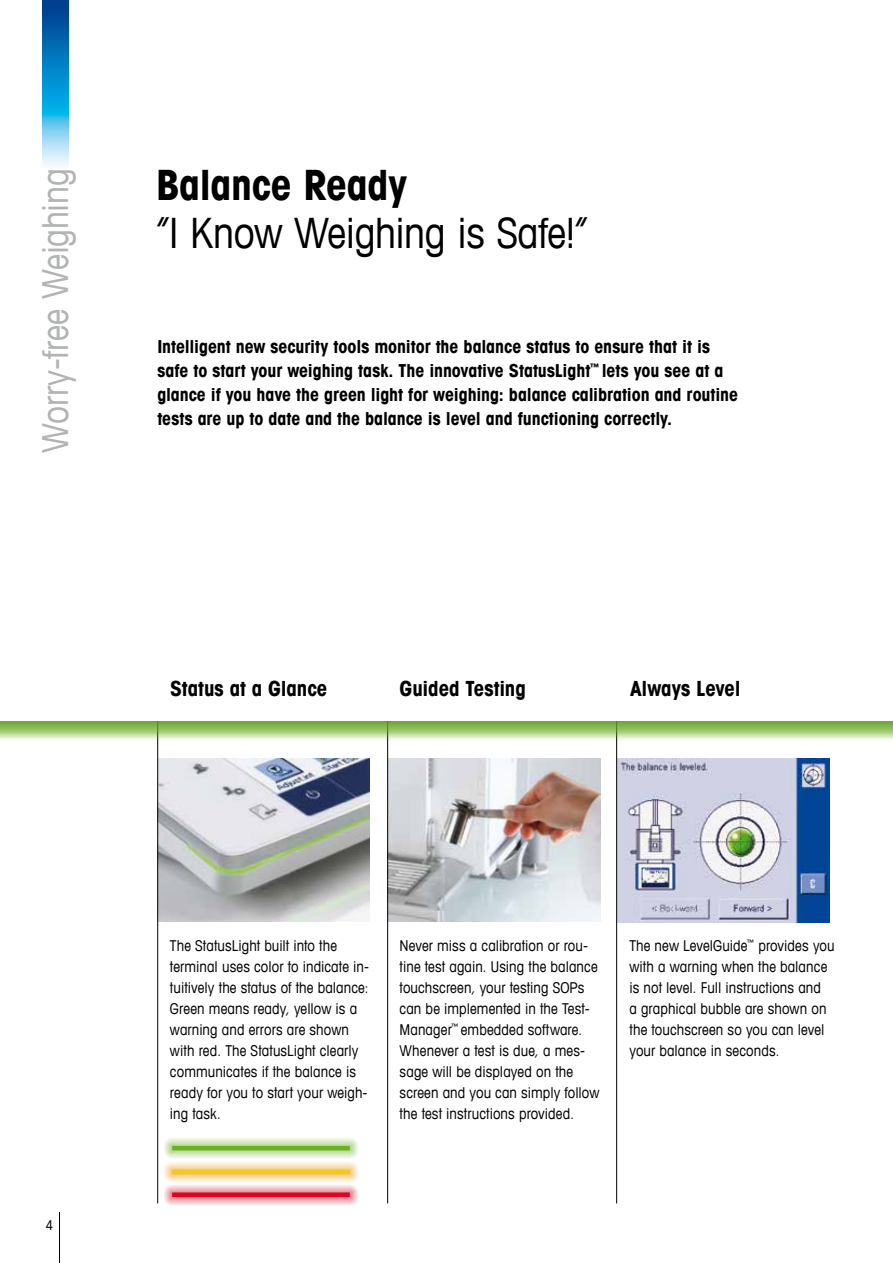
<style>
.page{position:relative;width:893px;height:1263px;background:#fff}
.page>*{position:absolute;margin:0;border:0;box-sizing:border-box;transform-origin:0 0}
.t1{font:condensed 42px "Avant Garde Com";letter-spacing:-.01em;color:#000}
.t2{font:700 condensed 42px "Avant Garde Com";letter-spacing:-.01em;color:#000}
.t3{font:condensed 36px "Avant Garde Com";letter-spacing:-.01em;color:#b1b3b4}
.t4{font:700 condensed 21px "Avant Garde Com";letter-spacing:-.005em;color:#000}
.t5{font:700 condensed 18px/24px "Avant Garde Com";letter-spacing:-.005em;color:#000}
.t6{font:condensed 15px/21px "Avant Garde Com";letter-spacing:.005em;color:#000}
.t7{font:condensed 13.5px "Avant Garde Com";color:#000}
</style>
<div class="page">
<hr style="left:59px;top:1212px;width:1px;height:51px;background:#000">
<img style="left:617px;top:758px;width:212px;height:164px">
<img style="left:388px;top:758px;width:212px;height:164px">
<img style="left:158px;top:758px;width:212px;height:164px">
<hr style="left:387px;top:585px;width:1px;height:618px;background:#000">
<hr style="left:616px;top:585px;width:1px;height:618px;background:#000">
<hr style="left:157px;top:585px;width:1px;height:618px;background:#000">
<div style="left:0;top:0;width:893px;height:742px;background:#6ab023;opacity:.5"></div>
<div style="left:0;top:0;width:893px;height:721px;background:#fff"></div>
<img style="left:43px;top:0;width:25px;height:166px">
<svg style="left:164px;top:1138px;width:194px;height:20px;background:#d4e7bf"></svg>
<hr style="left:172px;top:1146px;width:178px;height:4px;background:#6ab023">
<svg style="left:164px;top:1162px;width:194px;height:20px;background:#fbe1b7"></svg>
<hr style="left:172px;top:1170px;width:178px;height:4px;background:#f1ca1c">
<svg style="left:164px;top:1185px;width:194px;height:20px;background:#efc0c4"></svg>
<div style="left:172px;top:1192px;width:178px;height:5px;background:#e2001a"></div>
<h2 class="t3" style="left:33px;top:453px;width:286px;rotate:-90deg">Worry-free Weighing</h2>
<h1 class="t2" style="left:156px;top:158px;width:253px">Balance Ready</h1>
<h1 class="t1" style="left:156px;top:207px;width:434px">“I Know Weighing is Safe!”</h1>
<p class="t5" style="left:157px;top:334px;width:582px">Intelligent new security tools monitor the balance status to ensure that it is safe to start your weighing task. The innovative StatusLight<sup>™</sup> lets you see at a glance if you have the green light for weighing: balance calibration and routine tests are up to date and the balance is level and functioning correctly.</p>
<h3 class="t4" style="left:170px;top:675px;width:159px">Status at a Glance</h3>
<h3 class="t4" style="left:400px;top:675px;width:128px">Guided Testing</h3>
<h3 class="t4" style="left:630px;top:675px;width:112px">Always Level</h3>
<p class="t7" style="left:46px;top:1217px;width:9px">4</p>
<p class="t6" style="left:170px;top:935px;width:201px">The StatusLight built into the terminal uses color to indicate in&shy;tuitively the status of the balance:<br>Green means ready, yellow is a warning and errors are shown with red. The StatusLight clearly communicates if the balance is ready for you to start your weigh&shy;ing task.</p>
<p class="t6" style="left:400px;top:935px;width:201px">Never miss a calibration or rou&shy;tine test again. Using the balance touchscreen, your testing SOPs can be implemented in the Test-<br>Manager<sup>™</sup> embedded software.<br>Whenever a test is due, a mes&shy;sage will be displayed on the screen and you can simply follow the test instructions provided.</p>
<p class="t6" style="left:629px;top:934px;width:207px">The new LevelGuide<sup>™</sup> provides you with a warning when the balance is not level. Full instructions and<br>a graphical bubble are shown on the touchscreen so you can level your balance in seconds.</p>
</div>
